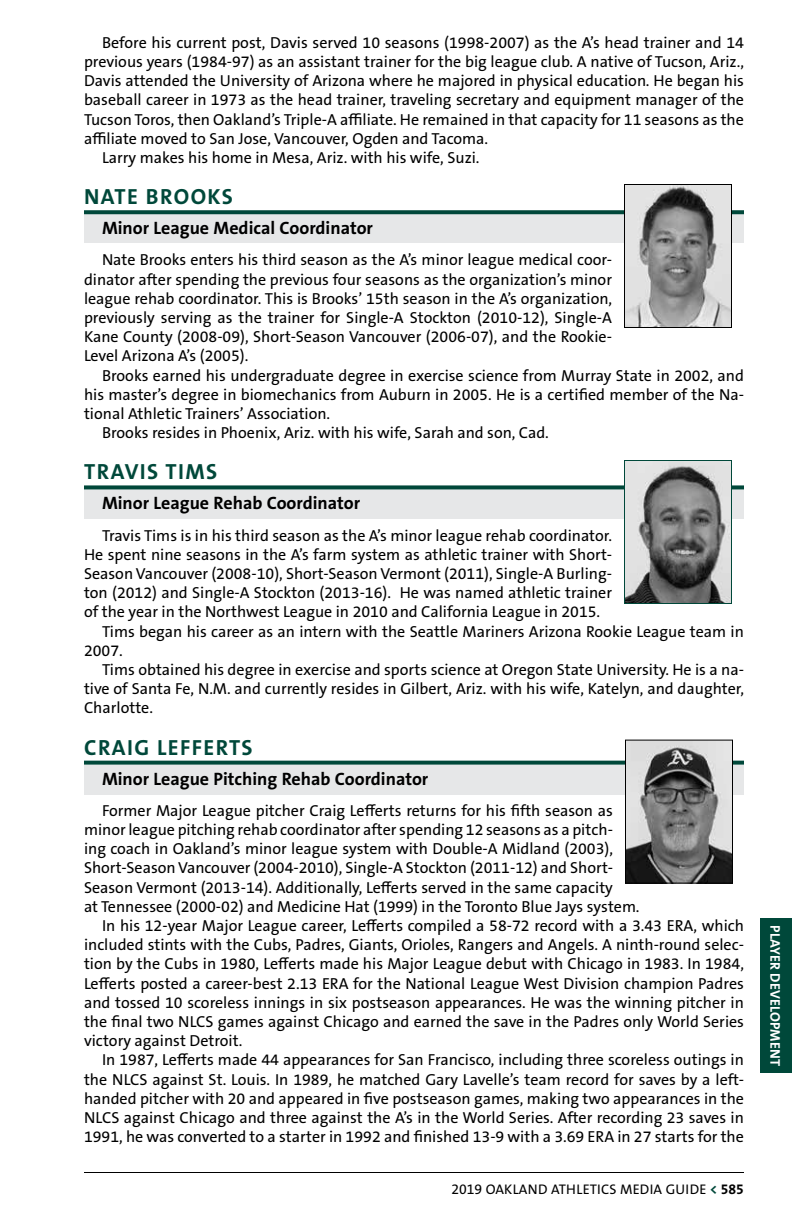
<style>
.page{position:relative;width:792px;height:1224px;background:#fff}
.page>*{position:absolute;margin:0;border:0;box-sizing:border-box;transform-origin:0 0}
.t1{font:700 22px "The Sans B W7";letter-spacing:.065em;color:#00483a}
.t2{font:700 18px "The Sans B W7";color:#000}
.t3{font:16px/19.2px "The Sans B W5 Plain";color:#000;text-align:justify}
.t4{font:14px "The Sans B W5 Plain";letter-spacing:.015em;color:#000}
.t5{font:700 14px "The Sans B W7";letter-spacing:.015em;color:#fff}
.s1{font-family:"The Sans B W7";font-weight:700;color:#00483a}
.s2{font-family:"The Sans B W7";font-weight:700}
</style>
<div class="page">
<hr style="left:84px;top:1172px;width:660px;height:1px;background:#000">
<div style="left:760px;top:918px;width:32px;height:155px;background:#00483a"></div>
<div style="left:84px;top:765px;width:660px;height:30px;background:#e6e7e8"></div>
<div style="left:84px;top:213px;width:660px;height:30px;background:#e6e7e8"></div>
<div style="left:84px;top:489px;width:660px;height:30px;background:#e6e7e8"></div>
<svg style="left:84px;top:210px;width:660px;height:4px;background:#0f5245"></svg>
<svg style="left:84px;top:485px;width:660px;height:4px;background:#1b5b4f"></svg>
<svg style="left:84px;top:761px;width:660px;height:4px;background:#17584b"></svg>
<img style="left:626px;top:186px;width:104px;height:140px">
<div style="left:624px;top:184px;width:108px;height:144px;border:1px solid #000"></div>
<img style="left:626px;top:462px;width:104px;height:140px">
<div style="left:624px;top:460px;width:108px;height:144px;border:1px solid #00483a"></div>
<img style="left:627px;top:742px;width:104px;height:140px">
<div style="left:625px;top:740px;width:108px;height:144px;border:1px solid #000"></div>
<p class="t3" style="left:102px;top:33px;width:643px">Before his current post, Davis served 10 seasons (1998-2007) as the A’s head trainer and 14</p>
<p class="t3" style="left:84px;top:52px;width:661px">previous years (1984-97) as an assistant trainer for the big league club. A native of Tucson, Ariz.,</p>
<p class="t3" style="left:84px;top:71px;width:661px">Davis attended the University of Arizona where he majored in physical education. He began his</p>
<p class="t3" style="left:84px;top:91px;width:662px">baseball career in 1973 as the head trainer, traveling secretary and equipment manager of the</p>
<p class="t3" style="left:84px;top:110px;width:661px">Tucson Toros, then Oakland’s Triple-A affiliate. He remained in that capacity for 11 seasons as the</p>
<p class="t3" style="left:84px;top:129px;width:406px">affiliate moved to San Jose, Vancouver, Ogden and Tacoma.</p>
<p class="t3" style="left:102px;top:148px;width:379px">Larry makes his home in Mesa, Ariz. with his wife, Suzi.</p>
<h1 class="t1" style="left:84px;top:183px;width:150px">NATE BROOKS</h1>
<p class="t2" style="left:102px;top:217px;width:273px">Minor League Medical Coordinator</p>
<p class="t3" style="left:84px;top:251px;width:530px;text-indent:18px">Nate Brooks enters his third season as the A’s minor league medical coor&shy;dinator after spending the previous four seasons as the organization’s minor league rehab coordinator. This is Brooks’ 15th season in the A’s organization, previously serving as the trainer for Single-A Stockton (2010-12), Single-A Kane County (2008-09), Short-Season Vancouver (2006-07), and the Rookie-Level Arizona A’s (2005).</p>
<p class="t3" style="left:102px;top:366px;width:644px">Brooks earned his undergraduate degree in exercise science from Murray State in 2002, and</p>
<p class="t3" style="left:84px;top:385px;width:662px">his master’s degree in biomechanics from Auburn in 2005. He is a certified member of the Na-</p>
<p class="t3" style="left:84px;top:404px;width:248px">tional Athletic Trainers’ Association.</p>
<p class="t3" style="left:102px;top:423px;width:448px">Brooks resides in Phoenix, Ariz. with his wife, Sarah and son, Cad.</p>
<h1 class="t1" style="left:84px;top:458px;width:135px">TRAVIS TIMS</h1>
<p class="t2" style="left:102px;top:492px;width:260px">Minor League Rehab Coordinator</p>
<p class="t3" style="left:102px;top:526px;width:512px">Travis Tims is in his third season as the A’s minor league rehab coordinator.</p>
<p class="t3" style="left:84px;top:545px;width:530px">He spent nine seasons in the A’s farm system as athletic trainer with Short-</p>
<p class="t3" style="left:84px;top:564px;width:530px">Season Vancouver (2008-10), Short-Season Vermont (2011), Single-A Burling-</p>
<p class="t3" style="left:84px;top:583px;width:530px">ton (2012) and Single-A Stockton (2013-16). He was named athletic trainer</p>
<p class="t3" style="left:84px;top:603px;width:518px">of the year in the Northwest League in 2010 and California League in 2015.</p>
<p class="t3" style="left:102px;top:622px;width:643px">Tims began his career as an intern with the Seattle Mariners Arizona Rookie League team in</p>
<p class="t3" style="left:84px;top:641px;width:40px">2007.</p>
<p class="t3" style="left:102px;top:660px;width:644px">Tims obtained his degree in exercise and sports science at Oregon State University. He is a na-</p>
<p class="t3" style="left:84px;top:679px;width:662px">tive of Santa Fe, N.M. and currently resides in Gilbert, Ariz. with his wife, Katelyn, and daughter,</p>
<p class="t3" style="left:84px;top:699px;width:71px">Charlotte.</p>
<h1 class="t1" style="left:84px;top:733px;width:170px">CRAIG LEFFERTS</h1>
<p class="t2" style="left:102px;top:767px;width:328px">Minor League Pitching Rehab Coordinator</p>
<p class="t3" style="left:102px;top:801px;width:513px">Former Major League pitcher Craig Lefferts returns for his fifth season as</p>
<p class="t3" style="left:84px;top:820px;width:531px">minor league pitching rehab coordinator after spending 12 seasons as a pitch-</p>
<p class="t3" style="left:84px;top:839px;width:531px">ing coach in Oakland’s minor league system with Double-A Midland (2003),</p>
<p class="t3" style="left:84px;top:859px;width:530px">Short-Season Vancouver (2004-2010), Single-A Stockton (2011-12) and Short-</p>
<p class="t3" style="left:84px;top:878px;width:530px">Season Vermont (2013-14). Additionally, Lefferts served in the same capacity</p>
<p class="t3" style="left:84px;top:897px;width:557px">at Tennessee (2000-02) and Medicine Hat (1999) in the Toronto Blue Jays system.</p>
<p class="t3" style="left:102px;top:916px;width:644px">In his 12-year Major League career, Lefferts compiled a 58-72 record with a 3.43 ERA, which</p>
<p class="t3" style="left:84px;top:935px;width:662px">included stints with the Cubs, Padres, Giants, Orioles, Rangers and Angels. A ninth-round selec-</p>
<p class="t3" style="left:84px;top:955px;width:662px">tion by the Cubs in 1980, Lefferts made his Major League debut with Chicago in 1983. In 1984,</p>
<p class="t3" style="left:84px;top:974px;width:661px">Lefferts posted a career-best 2.13 ERA for the National League West Division champion Padres</p>
<p class="t3" style="left:84px;top:993px;width:661px">and tossed 10 scoreless innings in six postseason appearances. He was the winning pitcher in</p>
<p class="t3" style="left:84px;top:1012px;width:662px">the final two NLCS games against Chicago and earned the save in the Padres only World Series</p>
<p class="t3" style="left:84px;top:1031px;width:160px">victory against Detroit.</p>
<p class="t3" style="left:102px;top:1051px;width:643px">In 1987, Lefferts made 44 appearances for San Francisco, including three scoreless outings in</p>
<p class="t3" style="left:84px;top:1070px;width:662px">the NLCS against St. Louis. In 1989, he matched Gary Lavelle’s team record for saves by a left-</p>
<p class="t3" style="left:84px;top:1089px;width:662px">handed pitcher with 20 and appeared in five postseason games, making two appearances in the</p>
<p class="t3" style="left:84px;top:1108px;width:661px">NLCS against Chicago and three against the A’s in the World Series. After recording 23 saves in</p>
<p class="t3" style="left:84px;top:1127px;width:661px">1991, he was converted to a starter in 1992 and finished 13-9 with a 3.69 ERA in 27 starts for the</p>
<p class="t4" style="left:451px;top:1181px;width:294px">2019 OAKLAND ATHLETICS MEDIA GUIDE <span class="s1">&lt;</span> <span class="s2">585</span></p>
<p class="t5" style="left:784px;top:925px;width:143px;rotate:90deg">PLAYER DEVELOPMENT</p>
</div>
